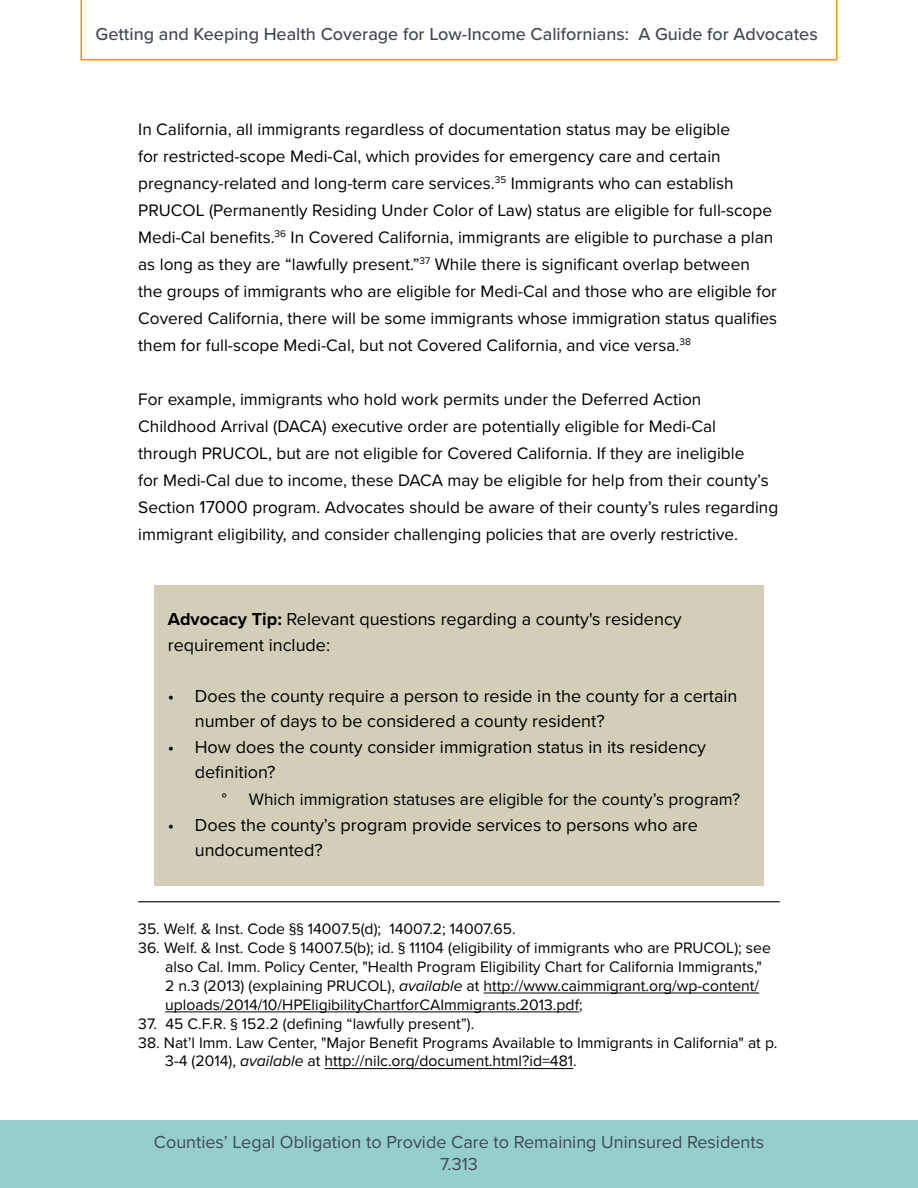
<style>
.page{position:relative;width:918px;height:1188px;background:#fff}
.page>*{position:absolute;margin:0;border:0;box-sizing:border-box;transform-origin:0 0}
.t1{font:18px/25.5px "Proxima Nova";color:#000}
.t2{font:500 18px "Proxima Nova";color:#444853}
.t3{font:18px/21.6px "Proxima Nova";color:#444853;text-align:center}
.t4{font:17.25px/27px "Proxima Nova";color:#000}
.t5{font:15.75px/18.9px "Proxima Nova";color:#000}
.s1{font-size:18px}
.s2{font-weight:700}
.s3{font-style:italic}
</style>
<div class="page">
<div style="left:0;top:1120px;width:918px;height:68px;background:#94cfcd"></div>
<svg style="left:80px;top:0;width:758px;height:60px"></svg>
<hr style="left:138px;top:901px;width:642px;height:1px;background:#000">
<hr style="left:484px;top:993px;width:275px;height:1px;background:#000">
<hr style="left:165px;top:1012px;width:414px;height:1px;background:#000">
<hr style="left:325px;top:1068px;width:248px;height:1px;background:#000">
<div style="left:154px;top:585px;width:610px;height:301px;background:#d3ceb8"></div>
<p class="t2" style="left:96px;top:23px;width:724px">Getting and Keeping Health Coverage for Low-Income Californians: A Guide for Advocates</p>
<p class="t4" style="left:138px;top:116px;width:641px">In California, all immigrants regardless of documentation status may be eligible<br>for restricted-scope Medi-Cal, which provides for emergency care and certain pregnancy-related and long-term care services.<sup>35</sup> Immigrants who can establish PRUCOL (Permanently Residing Under Color of Law) status are eligible for full-scope Medi-Cal benefits.<sup>36</sup> In Covered California, immigrants are eligible to purchase a plan as long as they are “lawfully present.”<sup>37</sup> While there is significant overlap between the groups of immigrants who are eligible for Medi-Cal and those who are eligible for Covered California, there will be some immigrants whose immigration status qualifies them for full-scope Medi-Cal, but not Covered California, and vice versa.<sup>38</sup></p>
<p class="t4" style="left:138px;top:386px;width:642px">For example, immigrants who hold work permits under the Deferred Action Childhood Arrival (DACA) executive order are potentially eligible for Medi-Cal through PRUCOL, but are not eligible for Covered California. If they are ineligible<br>for Medi-Cal due to income, these DACA may be eligible for help from their county’s Section <span class="s1">17000</span> program. Advocates should be aware of their county’s rules regarding immigrant eligibility, and consider challenging policies that are overly restrictive.</p>
<p class="t1" style="left:168px;top:607px;width:515px"><span class="s2">Advocacy Tip:</span> Relevant questions regarding a county's residency requirement include:</p>
<p class="t1" style="left:195px;top:683px;width:544px;text-indent:-27px">• Does the county require a person to reside in the county for a certain number of days to be considered a county resident?</p>
<p class="t1" style="left:195px;top:734px;width:513px;text-indent:-27px">• How does the county consider immigration status in its residency definition?</p>
<p class="t4" style="left:222px;top:786px;width:7px">°</p>
<p class="t4" style="left:249px;top:786px;width:493px">Which immigration statuses are eligible for the county’s program?</p>
<p class="t1" style="left:195px;top:812px;width:505px;text-indent:-27px">• Does the county’s program provide services to persons who are undocumented?</p>
<p class="t5" style="left:138px;top:920px;width:379px">35. Welf. &amp; Inst. Code §§ 14007.5(d); 14007.2; 14007.65.</p>
<p class="t5" style="left:165px;top:939px;width:607px;text-indent:-27px">36. Welf. &amp; Inst. Code § 14007.5(b); id. § 11104 (eligibility of immigrants who are PRUCOL); see also Cal. Imm. Policy Center, "Health Program Eligibility Chart for California Immigrants," 2 n.3 (2013) (explaining PRUCOL), <span class="s3">available</span> at http://www.caimmigrant.org/wp-content/ uploads/2014/10/HPEligibilityChartforCAImmigrants.2013.pdf;</p>
<p class="t5" style="left:138px;top:1014px;width:338px">37. 45 C.F.R. § 152.2 (defining “lawfully present”).</p>
<p class="t5" style="left:165px;top:1033px;width:614px;text-indent:-27px">38. Nat’l Imm. Law Center, "Major Benefit Programs Available to Immigrants in California" at p.<br>3-4 (2014), <span class="s3">available</span> at http://nilc.org/document.html?id=481.</p>
<p class="t3" style="left:154px;top:1132px;width:612px">Counties’ Legal Obligation to Provide Care to Remaining Uninsured Residents<br>7.313</p>
</div>
